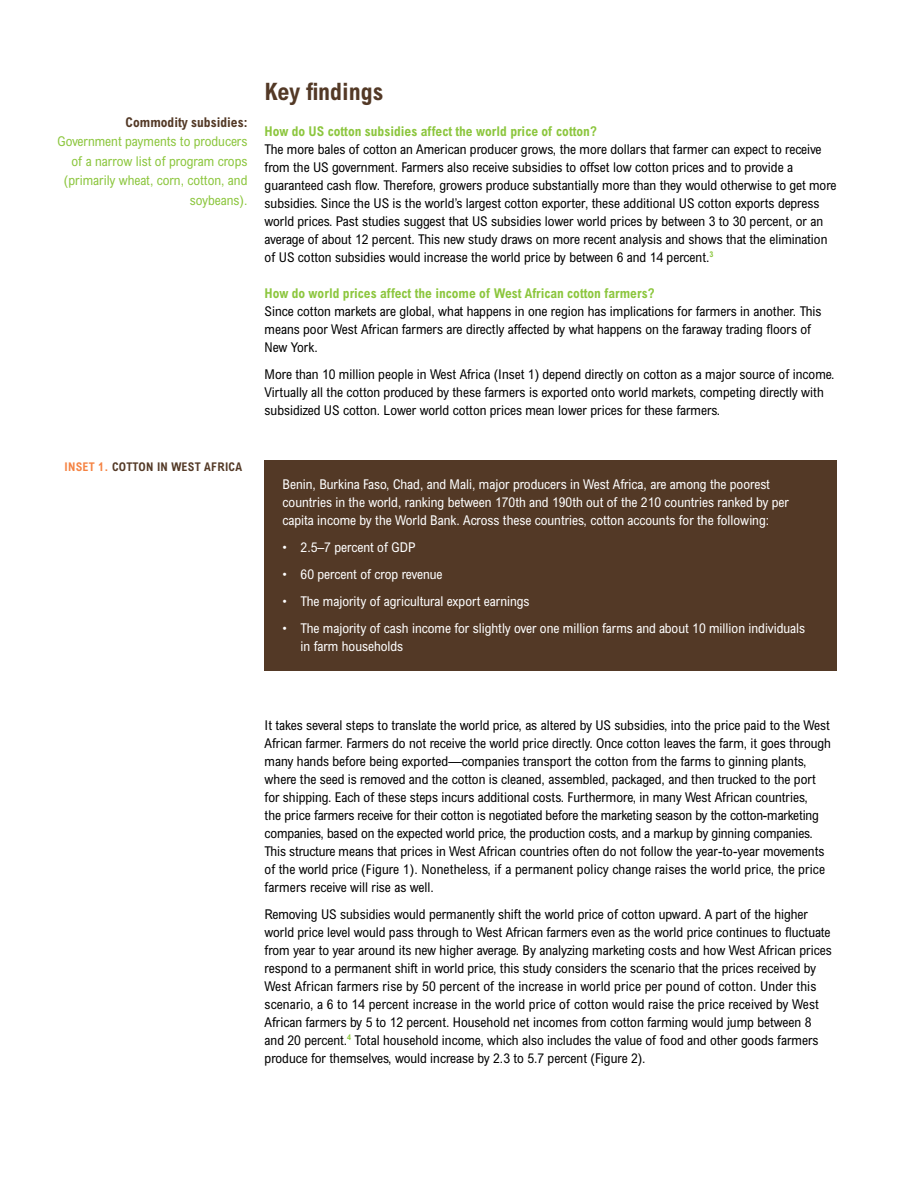
<style>
.page{position:relative;width:918px;height:1188px;background:#fff}
.page>*{position:absolute;margin:0;border:0;box-sizing:border-box;transform-origin:0 0}
.t1{font:700 condensed 24px "Arial";color:#533926}
.t2{font:condensed 13.5px/18px "Arial";color:#000}
.t3{font:condensed 13.5px/18px "Arial";color:#fff}
.t4{font:700 condensed 13.5px "Arial";color:#8cc63e}
.t5{font:condensed 13.5px/19.5px "Arial";color:#8cc63e;text-align:right}
.t6{font:700 condensed 13.5px "Arial";color:#533926}
.t7{font:700 condensed 12px "Arial";letter-spacing:.02em;color:#533926}
.s1{color:#f58343}
</style>
<div class="page">
<div style="left:265px;top:460px;width:572px;height:211px;background:#533926"></div>
<p class="t6" style="left:126px;top:114px;width:123px">Commodity subsidies:</p>
<p class="t5" style="left:57px;top:131px;width:192px">Government payments to producers of a narrow list of program crops (primarily wheat, corn, cotton, and soybeans).</p>
<h1 class="t1" style="left:265px;top:77px;width:120px">Key findings</h1>
<p class="t4" style="left:265px;top:123px;width:334px">How do US cotton subsidies affect the world price of cotton?</p>
<p class="t2" style="left:265px;top:140px;width:573px">The more bales of cotton an American producer grows, the more dollars that farmer can expect to receive from the US government. Farmers also receive subsidies to offset low cotton prices and to provide a guaranteed cash flow. Therefore, growers produce substantially more than they would otherwise to get more subsidies. Since the US is the world’s largest cotton exporter, these additional US cotton exports depress world prices. Past studies suggest that US subsidies lower world prices by between 3 to 30 percent, or an average of about 12 percent. This new study draws on more recent analysis and shows that the elimination of US cotton subsidies would increase the world price by between 6 and 14 percent.<sup>3</sup></p>
<p class="t4" style="left:265px;top:285px;width:391px">How do world prices affect the income of West African cotton farmers?</p>
<p class="t2" style="left:265px;top:302px;width:558px">Since cotton markets are global, what happens in one region has implications for farmers in another. This means poor West African farmers are directly affected by what happens on the faraway trading floors of<br>New York.</p>
<p class="t2" style="left:265px;top:365px;width:572px">More than 10 million people in West Africa (Inset 1) depend directly on cotton as a major source of income.<br>Virtually all the cotton produced by these farmers is exported onto world markets, competing directly with subsidized US cotton. Lower world cotton prices mean lower prices for these farmers.</p>
<p class="t7" style="left:65px;top:460px;width:167px"><span class="s1">Inset 1.</span> Cotton in West Africa</p>
<p class="t3" style="left:283px;top:475px;width:508px">Benin, Burkina Faso, Chad, and Mali, major producers in West Africa, are among the poorest countries in the world, ranking between 170th and 190th out of the 210 countries ranked by per capita income by the World Bank. Across these countries, cotton accounts for the following:</p>
<p class="t3" style="left:283px;top:538px;width:134px">• 2.5–7 percent of GDP</p>
<p class="t3" style="left:283px;top:565px;width:161px">• 60 percent of crop revenue</p>
<p class="t3" style="left:283px;top:592px;width:249px">• The majority of agricultural export earnings</p>
<p class="t3" style="left:301px;top:619px;width:506px;text-indent:-18px">• The majority of cash income for slightly over one million farms and about 10 million individuals in farm households</p>
<p class="t2" style="left:265px;top:716px;width:568px">It takes several steps to translate the world price, as altered by US subsidies, into the price paid to the West African farmer. Farmers do not receive the world price directly. Once cotton leaves the farm, it goes through many hands before being exported—companies transport the cotton from the farms to ginning plants, where the seed is removed and the cotton is cleaned, assembled, packaged, and then trucked to the port for shipping. Each of these steps incurs additional costs. Furthermore, in many West African countries,<br>the price farmers receive for their cotton is negotiated before the marketing season by the cotton-marketing companies, based on the expected world price, the production costs, and a markup by ginning companies.<br>This structure means that prices in West African countries often do not follow the year-to-year movements of the world price (Figure 1). Nonetheless, if a permanent policy change raises the world price, the price farmers receive will rise as well.</p>
<p class="t2" style="left:265px;top:905px;width:569px">Removing US subsidies would permanently shift the world price of cotton upward. A part of the higher world price level would pass through to West African farmers even as the world price continues to fluctuate from year to year around its new higher average. By analyzing marketing costs and how West African prices respond to a permanent shift in world price, this study considers the scenario that the prices received by West African farmers rise by 50 percent of the increase in world price per pound of cotton. Under this scenario, a 6 to 14 percent increase in the world price of cotton would raise the price received by West African farmers by 5 to 12 percent. Household net incomes from cotton farming would jump between 8 and 20 percent.<sup>4</sup> Total household income, which also includes the value of food and other goods farmers produce for themselves, would increase by 2.3 to 5.7 percent (Figure 2).</p>
</div>
